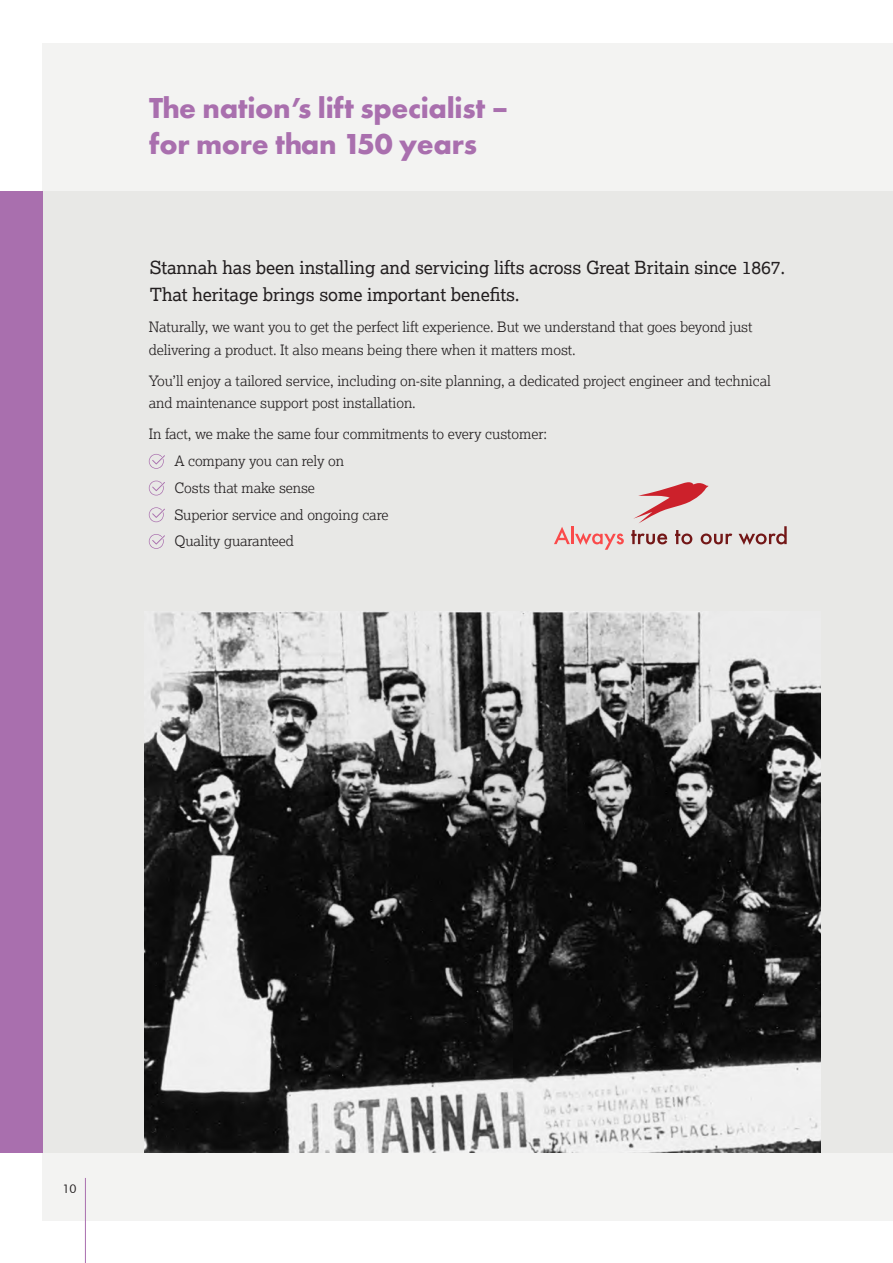
<style>
.page{position:relative;width:893px;height:1263px;background:#fff}
.page>*{position:absolute;margin:0;border:0;box-sizing:border-box;transform-origin:0 0}
.t1{font:700 30px/36px "Futura PT";letter-spacing:-.01em;color:#a96fae}
.t2{font:18px/27px "Lexia";letter-spacing:-.005em;color:#231f20}
.t3{font:300 14.25px/22.5px "Lexia";letter-spacing:-.005em;color:#231f20}
.t4{font:12px "Futura BT";color:#231f20}
</style>
<div class="page">
<div style="left:43px;top:43px;width:850px;height:1177px;background:#f3f3f2"></div>
<div style="left:43px;top:191px;width:850px;height:961px;background:#e8e8e6"></div>
<div style="left:0;top:191px;width:43px;height:961px;background:#a96fae"></div>
<hr style="left:85px;top:1178px;width:1px;height:85px;background:#a96fae">
<svg style="left:149px;top:454px;width:16px;height:15px"></svg>
<svg style="left:149px;top:481px;width:16px;height:14px"></svg>
<svg style="left:149px;top:507px;width:16px;height:15px"></svg>
<svg style="left:149px;top:534px;width:16px;height:15px"></svg>
<svg style="left:633px;top:482px;width:76px;height:41px"></svg>
<hr style="left:571px;top:526px;width:3px;height:18px;background:#fa4a4a">
<svg style="left:554px;top:527px;width:70px;height:23px"></svg>
<svg style="left:631px;top:530px;width:36px;height:14px"></svg>
<svg style="left:675px;top:530px;width:17px;height:14px"></svg>
<svg style="left:701px;top:533px;width:31px;height:11px"></svg>
<svg style="left:739px;top:526px;width:48px;height:19px"></svg>
<img style="left:145px;top:611px;width:676px;height:541px">
<p class="t1" style="left:149px;top:89px;width:361px">The nation’s lift specialist – for more than 150 years</p>
<p class="t2" style="left:150px;top:253px;width:637px">Stannah has been installing and servicing lifts across Great Britain since 1867.<br>That heritage brings some important benefits.</p>
<p class="t3" style="left:149px;top:316px;width:605px">Naturally, we want you to get the perfect lift experience. But we understand that goes beyond just delivering a product. It also means being there when it matters most.</p>
<p class="t3" style="left:149px;top:369px;width:624px">You’ll enjoy a tailored service, including on-site planning, a dedicated project engineer and technical and maintenance support post installation.</p>
<p class="t3" style="left:149px;top:423px;width:400px">In fact, we make the same four commitments to every customer:</p>
<p class="t3" style="left:174px;top:449px;width:171px">A company you can rely on</p>
<p class="t3" style="left:174px;top:476px;width:142px">Costs that make sense</p>
<p class="t3" style="left:174px;top:503px;width:216px">Superior service and ongoing care</p>
<p class="t3" style="left:174px;top:530px;width:121px">Quality guaranteed</p>
<p class="t4" style="left:62px;top:1182px;width:16px">10</p>
</div>
